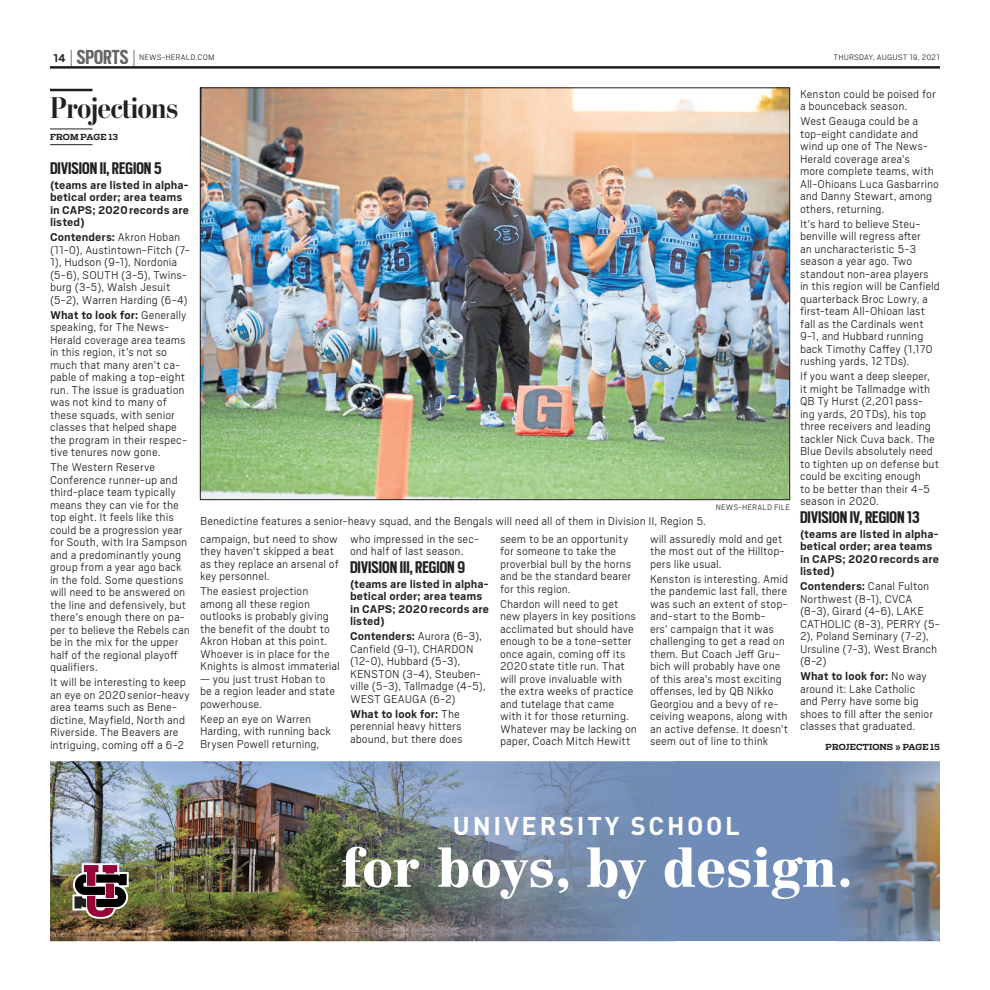
<style>
.page{position:relative;width:990px;height:990px;background:#fff}
.page>*{position:absolute;margin:0;border:0;box-sizing:border-box;transform-origin:0 0}
.t1{font:900 52.75px "Centennial LT Std";color:#fff}
.t2{font:700 30px "Stilson Display";letter-spacing:-.01em;color:#231f20}
.t3{font:700 25.38px "DINOT";letter-spacing:.11em;color:#fff}
.t4{font:700 22.5px "Scout Cond";color:#666}
.t5{font:700 18.75px "Scout Cond";color:#231f20}
.t6{font:300 12.5px/12.5px "Cub Scout";color:#231f20}
.t7{font:700 12.5px/12.5px "Cub Scout";color:#231f20}
.t8{font:300 8.75px "Cub Scout";letter-spacing:.015em;color:#231f20}
.t9{font:700 8.25px "Receiver";letter-spacing:.01em;color:#231f20}
.s1{font-family:"Cub Scout";font-weight:300;font-size:21.5px;color:#231f20}
.s2{font-weight:700}
</style>
<div class="page">
<hr style="left:50px;top:89px;width:42px;height:2px;background:#231f20">
<hr style="left:50px;top:129px;width:42px;height:1px;background:#231f20">
<hr style="left:50px;top:144px;width:42px;height:1px;background:#231f20">
<img style="left:202px;top:90px;width:586px;height:408px">
<div style="left:675px;top:761px;width:167px;height:180px;background:#6f8cb8"></div>
<img style="left:832px;top:761px;width:108px;height:180px">
<img style="left:50px;top:761px;width:625px;height:180px">
<svg style="left:72px;top:863px;width:57px;height:56px;background:#785558"></svg>
<hr style="left:50px;top:66px;width:890px;height:3px;background:#231f20">
<h3 class="t4" style="left:70px;top:43px;width:67px"><span class="s1">|</span> SPORTS <span class="s1">|</span></h3>
<p class="t7" style="left:53px;top:53px;width:14px">14</p>
<p class="t8" style="left:139px;top:55px;width:77px">NEWS-HERALD.COM</p>
<p class="t8" style="left:834px;top:55px;width:108px">THURSDAY, AUGUST 19, 2021</p>
<h2 class="t2" style="left:50px;top:97px;width:129px">Projections</h2>
<p class="t9" style="left:50px;top:134px;width:70px">FROM PAGE 13</p>
<h3 class="t5" style="left:50px;top:156px;width:113px">DIVISION II,REGION 5</h3>
<p class="t7" style="left:50px;top:180px;width:141px">(teams are listed in alpha&shy;betical order; area teams in CAPS; 2020records are listed)</p>
<p class="t6" style="left:50px;top:232px;width:141px"><span class="s2">Contenders:</span> Akron Hoban (11-0), Austintown-Fitch (7-<br>1), Hudson (9-1), Nordonia (5-6), SOUTH (3-5), Twins&shy;burg (3-5), Walsh Jesuit (5-2), Warren Harding (6-4)</p>
<p class="t6" style="left:50px;top:310px;width:139px"><span class="s2">What to look for:</span> Generally speaking, for The News-<br>Herald coverage area teams in this region, it’s not so much that many aren’t ca&shy;pable of making a top-eight run. The issue is graduation was not kind to many of these squads, with senior classes that helped shape the program in their respec&shy;tive tenures now gone.</p>
<p class="t6" style="left:50px;top:462px;width:141px">The Western Reserve<br>Conference runner-up and third-place team typically means they can vie for the top eight. It feels like this could be a progression year for South, with Ira Sampson and a predominantly young group from a year ago back in the fold. Some questions will need to be answered on the line and defensively, but there’s enough there on pa&shy;per to believe the Rebels can be in the mix for the upper half of the regional playoff qualifiers.</p>
<p class="t6" style="left:50px;top:677px;width:141px">It will be interesting to keep an eye on 2020senior-heavy area teams such as Bene&shy;dictine, Mayfield, North and<br>Riverside. The Beavers are intriguing, coming off a 6-2</p>
<p class="t6" style="left:200px;top:515px;width:508px">Benedictine features a senior-heavy squad, and the Bengals will need all of them in Division II, Region 5.</p>
<p class="t8" style="left:716px;top:504px;width:76px">NEWS-HERALD FILE</p>
<p class="t6" style="left:200px;top:533px;width:141px">campaign, but need to show they haven’t skipped a beat as they replace an arsenal of key personnel.</p>
<p class="t6" style="left:200px;top:586px;width:141px">The easiest projection among all these region outlooks is probably giving the benefit of the doubt to<br>Akron Hoban at this point.<br>Whoever is in place for the<br>Knights is almost immaterial</p>
<p class="t6" style="left:200px;top:673px;width:137px">— you just trust Hoban to be a region leader and state powerhouse.</p>
<p class="t6" style="left:200px;top:713px;width:132px">Keep an eye on Warren<br>Harding, with running back<br>Brysen Powell returning,</p>
<p class="t6" style="left:350px;top:533px;width:131px">who impressed in the sec&shy;ond half of last season.</p>
<h3 class="t5" style="left:350px;top:555px;width:117px">DIVISION III,REGION 9</h3>
<p class="t7" style="left:350px;top:578px;width:141px">(teams are listed in alpha&shy;betical order; area teams in CAPS; 2020records are listed)</p>
<p class="t6" style="left:350px;top:631px;width:137px"><span class="s2">Contenders:</span> Aurora (6-3),<br>Canfield (9-1), CHARDON (12-0), Hubbard (5-3),<br>KENSTON (3-4), Steuben&shy;ville (5-3), Tallmadge (4-5),<br>WEST GEAUGA (6-2)</p>
<p class="t6" style="left:350px;top:708px;width:114px"><span class="s2">What to look for:</span> The perennial heavy hitters abound, but there does</p>
<p class="t6" style="left:500px;top:533px;width:133px">seem to be an opportunity for someone to take the proverbial bull by the horns and be the standard bearer for this region.</p>
<p class="t6" style="left:500px;top:598px;width:139px">Chardon will need to get new players in key positions acclimated but should have enough to be a tone-setter once again, coming off its<br>2020state title run. That will prove invaluable with the extra weeks of practice and tutelage that came with it for those returning.<br>Whatever may be lacking on paper, Coach Mitch Hewitt</p>
<p class="t6" style="left:650px;top:533px;width:136px">will assuredly mold and get the most out of the Hilltop&shy;pers like usual.</p>
<p class="t6" style="left:650px;top:573px;width:140px">Kenston is interesting. Amid the pandemic last fall, there was such an extent of stop&shy;and-start to the Bomb-<br>ers’ campaign that it was challenging to get a read on them. But Coach Jeff Gru&shy;bich will probably have one of this area’s most exciting offenses, led by QB Nikko<br>Georgiou and a bevy of re&shy;ceiving weapons, along with an active defense. It doesn’t seem out of line to think</p>
<p class="t6" style="left:800px;top:88px;width:137px">Kenston could be poised for a bounceback season.</p>
<p class="t6" style="left:800px;top:116px;width:141px">West Geauga could be a top-eight candidate and wind up one of The News-<br>Herald coverage area’s<br>more complete teams, with<br>All-Ohioans Luca Gasbarrino and Danny Stewart, among others, returning.</p>
<p class="t6" style="left:800px;top:218px;width:142px">It’s hard to believe Steu&shy;benville will regress after<br>an uncharacteristic 5-3 season a year ago. Two standout non-area players in this region will be Canfield quarterback Broc Lowry, a first-team All-Ohioan last fall as the Cardinals went<br>9-1, and Hubbard running back Timothy Caffey (1,170 rushing yards, 12TDs).</p>
<p class="t6" style="left:800px;top:371px;width:141px">If you want a deep sleeper, it might be Tallmadge with<br>QB Ty Hurst (2,201pass&shy;ing yards, 20TDs), his top three receivers and leading tackler Nick Cuva back. The<br>Blue Devils absolutely need to tighten up on defense but could be exciting enough<br>to be better than their 4-5 season in 2020.</p>
<h3 class="t5" style="left:800px;top:505px;width:121px">DIVISION IV,REGION 13</h3>
<p class="t7" style="left:800px;top:528px;width:141px">(teams are listed in alpha&shy;betical order; area teams in CAPS; 2020records are listed)</p>
<p class="t6" style="left:800px;top:581px;width:141px"><span class="s2">Contenders:</span> Canal Fulton<br>Northwest (8-1), CVCA (8-3), Girard (4-6), LAKE<br>CATHOLIC (8-3), PERRY (5-<br>2), Poland Seminary (7-2),<br>Ursuline (7-3), West Branch (8-2)</p>
<p class="t6" style="left:800px;top:671px;width:135px"><span class="s2">What to look for:</span> No way around it: Lake Catholic and Perry have some big shoes to fill after the senior classes that graduated.</p>
<p class="t9" style="left:826px;top:744px;width:116px">PROJECTIONS » PAGE 15</p>
<h3 class="t3" style="left:453px;top:812px;width:288px">UNIVERSITY SCHOOL</h3>
<h1 class="t1" style="left:341px;top:850px;width:513px">for boys, by design.</h1>
</div>
